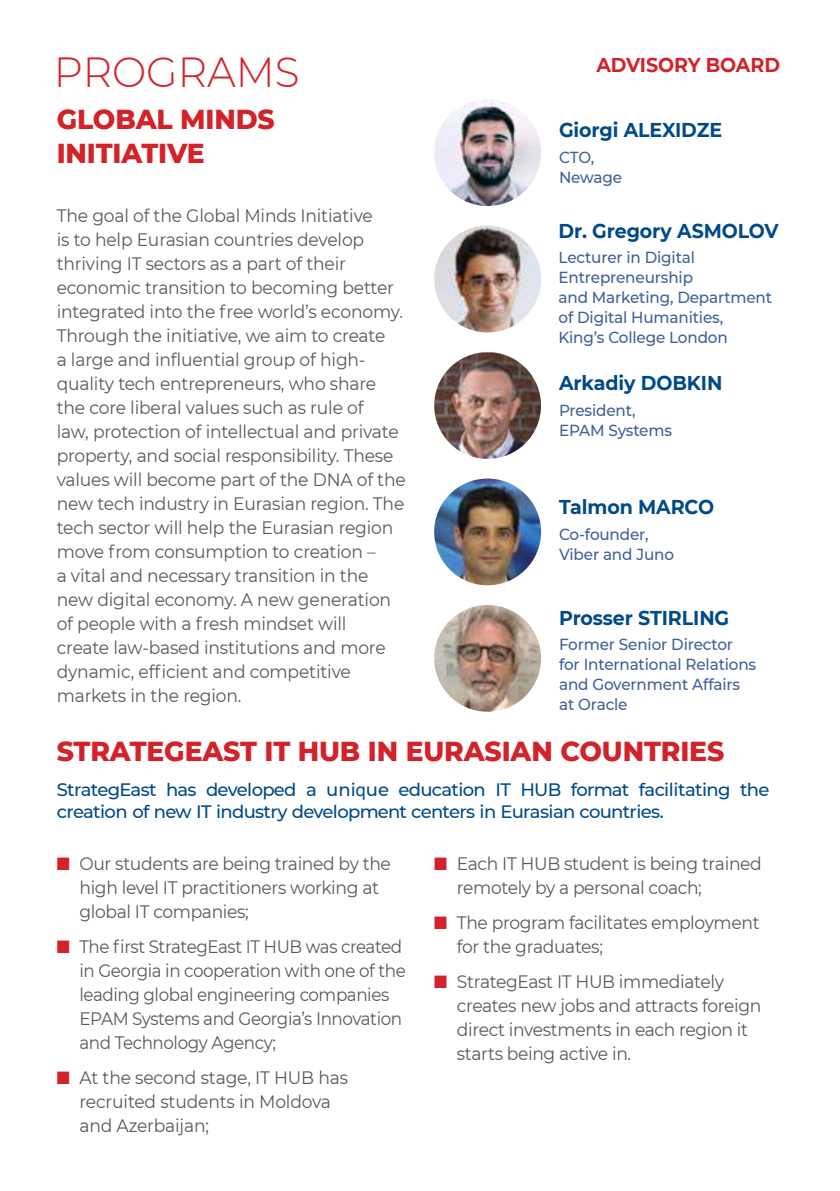
<style>
.page{position:relative;width:840px;height:1191px;background:#fff}
.page>*{position:absolute;margin:0;border:0;box-sizing:border-box;transform-origin:0 0}
.t1{font:300 42px "Montserrat";color:#d2232a}
.t2{font:800 28px/34px "Montserrat";letter-spacing:-.005em;color:#d2232a;scale:.95 1}
.t3{font:700 20px "Montserrat";letter-spacing:-.005em;color:#004a89;scale:.95 1}
.t4{font:700 20px "Montserrat";letter-spacing:-.005em;color:#d2232a;scale:.95 1}
.t5{font:18px/24px "Montserrat";letter-spacing:-.01em;color:#58595b;scale:.95 1}
.t6{font:18px/24px "Montserrat";letter-spacing:-.01em;color:#58595b;scale:.93 1}
.t7{font:500 18px/22px "Montserrat";color:#004a89}
.t8{font:500 16px/20px "Montserrat";letter-spacing:-.01em;color:#3f6199;scale:.95 1}
.s1{font-family:"Helvetica";font-weight:400}
.s2{color:#d2232a}
</style>
<div class="page">
<img style="left:434px;top:478px;width:106px;height:107px;border-radius:53px">
<img style="left:434px;top:605px;width:106px;height:106px;border-radius:53px">
<img style="left:434px;top:226px;width:106px;height:106px;border-radius:53px">
<img style="left:434px;top:99px;width:106px;height:107px;border-radius:53px">
<img style="left:434px;top:352px;width:106px;height:107px">
<h1 class="t1" style="left:54px;top:44px;width:247px">PROGRAMS</h1>
<p class="t4" style="left:596px;top:50px;width:195px">ADVISORY BOARD</p>
<h2 class="t2" style="left:57px;top:101px;width:231px">GLOBAL MINDS<br>INITIATIVE</h2>
<p class="t5" style="left:57px;top:202px;width:369px">The goal of the Global Minds Initiative<br>is to help Eurasian countries develop thriving IT sectors as a part of their economic transition to becoming better integrated into the free world’s economy.<br>Through the initiative, we aim to create<br>a large and influential group of high&shy;quality tech entrepreneurs, who share the core liberal values such as rule of<br>law, protection of intellectual and private property, and social responsibility. These values will become part of the DNA of the new tech industry in Eurasian region. The tech sector will help the Eurasian region move from consumption to creation –<br>a vital and necessary transition in the new digital economy. A new generation of people with a fresh mindset will<br>create law-based institutions and more dynamic, efficient and competitive markets in the region.</p>
<p class="t3" style="left:558px;top:116px;width:173px">Giorgi ALEXIDZE</p>
<p class="t8" style="left:558px;top:147px;width:68px">CTO,<br>Newage</p>
<p class="t3" style="left:558px;top:216px;width:233px">Dr. Gregory ASMOLOV</p>
<p class="t8" style="left:558px;top:247px;width:226px">Lecturer in Digital<br>Entrepreneurship<br>and Marketing, Department of Digital Humanities,<br>King’s College London</p>
<p class="t3" style="left:558px;top:369px;width:173px">Arkadiy DOBKIN</p>
<p class="t8" style="left:558px;top:399px;width:120px">President,<br>EPAM Systems</p>
<p class="t3" style="left:558px;top:492px;width:165px">Talmon MARCO</p>
<p class="t8" style="left:558px;top:523px;width:122px">Co-founder,<br>Viber and Juno</p>
<p class="t3" style="left:558px;top:603px;width:181px">Prosser STIRLING</p>
<p class="t8" style="left:558px;top:634px;width:209px">Former Senior Director for International Relations and Government Affairs at Oracle</p>
<h2 class="t2" style="left:57px;top:732px;width:703px">STRATEGEAST IT HUB IN EURASIAN COUNTRIES</h2>
<p class="t7" style="left:57px;top:779px;width:712px">StrategEast has developed a uni<span class="s1">q</span>ue education IT HUB format facilitating the creation of new IT industry development centers in Eurasian countries.</p>
<p class="t5" style="left:79px;top:850px;width:329px;text-indent:-23px"><span class="s2">■</span> Our students are being trained by the high level IT practitioners working at global IT companies;</p>
<p class="t6" style="left:79px;top:934px;width:352px;text-indent:-23px"><span class="s2">■</span> The first StrategEast IT HUB was created in Georgia in cooperation with one of the leading global engineering companies EPAM Systems and Georgia’s Innovation and Technology Agency;</p>
<p class="t5" style="left:79px;top:1065px;width:284px;text-indent:-23px"><span class="s2">■</span> At the second stage, IT HUB has recruited students in Moldova and Azerbaijan;</p>
<p class="t5" style="left:456px;top:850px;width:322px;text-indent:-23px"><span class="s2">■</span> Each IT HUB student is being trained remotely by a personal coach;</p>
<p class="t5" style="left:456px;top:910px;width:320px;text-indent:-23px"><span class="s2">■</span> The program facilitates employment for the graduates;</p>
<p class="t5" style="left:456px;top:969px;width:322px;text-indent:-23px"><span class="s2">■</span> StrategEast IT HUB immediately creates new jobs and attracts foreign direct investments in each region it starts being active in.</p>
</div>
